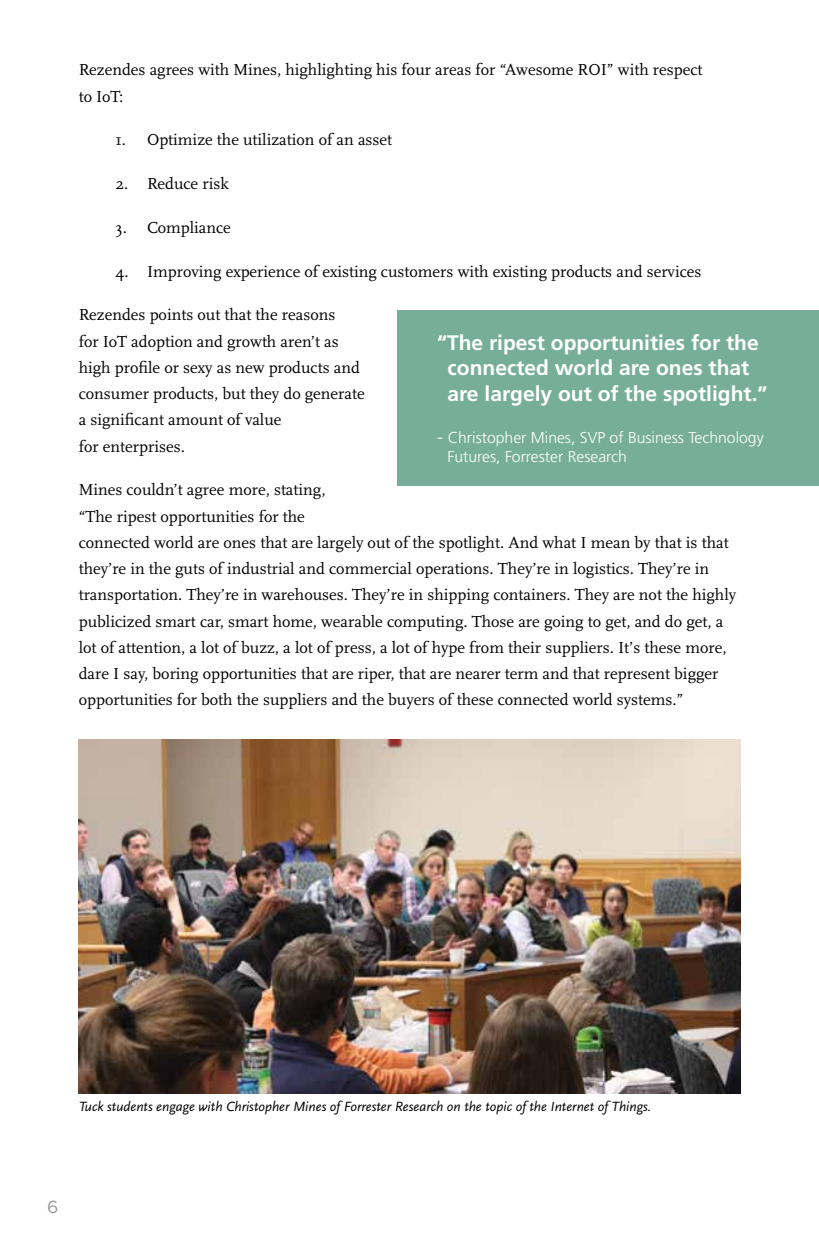
<style>
.page{position:relative;width:819px;height:1260px;background:#fff}
.page>*{position:absolute;margin:0;border:0;box-sizing:border-box;transform-origin:0 0}
.t1{font:700 21px/25.2px "Frutiger";color:#fff;text-align:center}
.t2{font:17.5px "Gotham";color:#939598}
.t3{font:16.62px/26.2px "Scala";color:#000}
.t4{font:300 15.75px/19.2px "Frutiger";color:#fff}
.t5{font:italic 14px "Scala Sans OT";color:#000}
.s1{font-size:17.5px}
</style>
<div class="page">
<img style="left:79px;top:740px;width:661px;height:354px">
<div style="left:397px;top:311px;width:422px;height:175px;background:#76ae99"></div>
<p class="t3" style="left:79px;top:57px;width:625px">Rezendes agrees with Mines, highlighting his four areas for “Awesome ROI” with respect to IoT:</p>
<p class="t3" style="left:116px;top:127px;width:278px">1. Optimize the utilization of an asset</p>
<p class="t3" style="left:116px;top:171px;width:115px">2. Reduce risk</p>
<p class="t3" style="left:116px;top:215px;width:117px">3. Compliance</p>
<p class="t3" style="left:116px;top:258px;width:587px">4. Improving experience of existing customers with existing products and services</p>
<p class="t3" style="left:79px;top:302px;width:288px">Rezendes points out that the reasons<br>for IoT adoption and growth aren’t as high profile or sexy as new products and consumer products, but they do generate a significant amount of value<br>for enterprises.</p>
<p class="t3" style="left:79px;top:477px;width:659px">Mines couldn’t agree more, stating,<br>“The ripest opportunities for the<br>connected world are ones that are largely out of the spotlight. And what I mean by that is that they’re in the guts of industrial and commercial operations. They’re in logistics. They’re in transportation. They’re in warehouses. They’re in shipping containers. They are not the highly publicized smart car, smart home, wearable computing. Those are going to get, and do get, a lot of attention, a lot of buzz, a lot of press, a lot of hype from their suppliers. It’s these more, dare I say, boring opportunities that are riper, that are nearer term and that represent bigger opportunities for both the suppliers and the buyers of these connected world systems.”</p>
<p class="t1" style="left:437px;top:330px;width:332px">“The ripest opportunities for the connected world are ones that are largely out of the spotlight.”</p>
<p class="t4" style="left:448px;top:428px;width:318px;text-indent:-11px"><span class="s1">-</span> Christopher Mines, SVP of Business Technology<br>Futures, Forrester Research</p>
<p class="t5" style="left:79px;top:1098px;width:574px">Tuck students engage with Christopher Mines of Forrester Research on the topic of the Internet of Things.</p>
<p class="t2" style="left:47px;top:1196px;width:13px">6</p>
</div>
